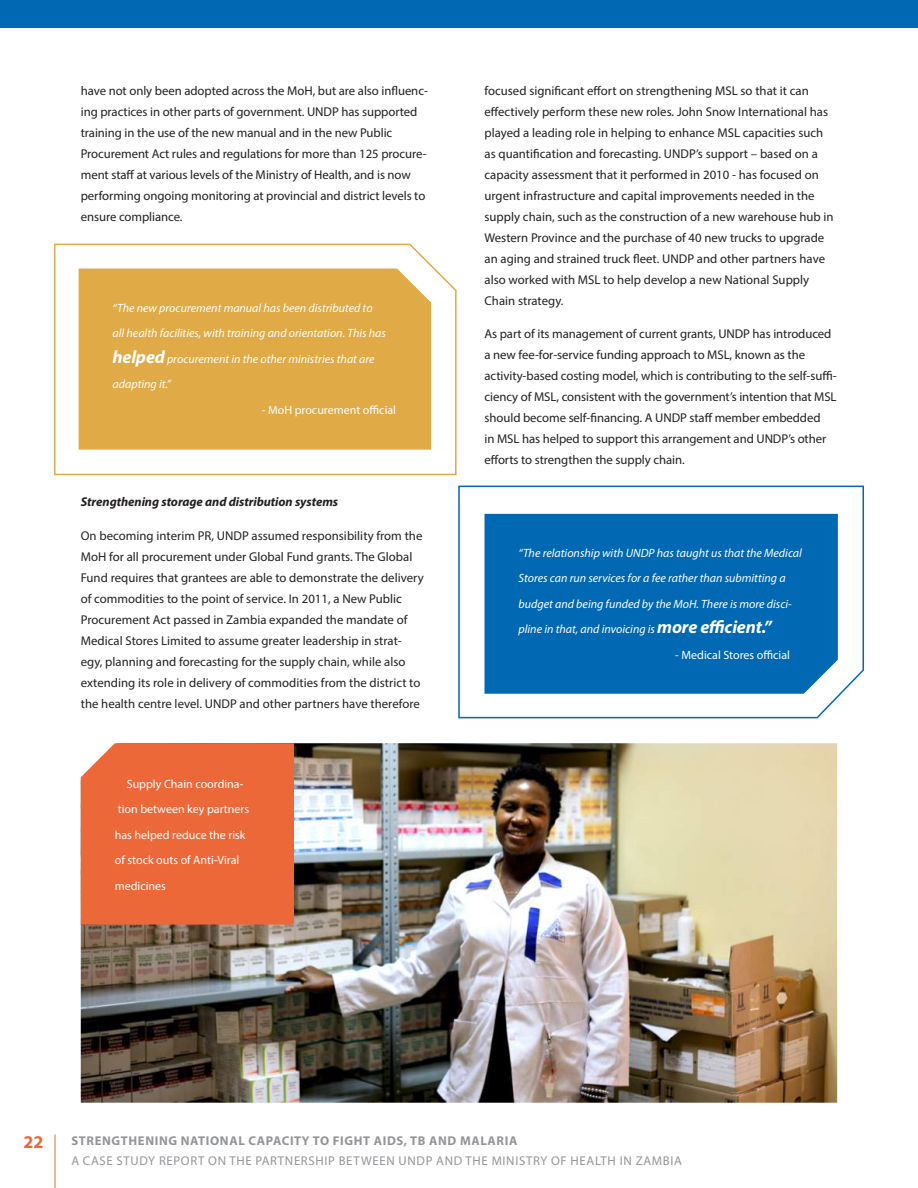
<style>
.page{position:relative;width:918px;height:1188px;background:#fff}
.page>*{position:absolute;margin:0;border:0;box-sizing:border-box;transform-origin:0 0}
.t1{font:700 18px "Myriad Pro";color:#ec6839}
.t2{font:12.75px/21px "Myriad Pro";color:#231f20}
.t3{font:12.75px "Myriad Pro";letter-spacing:.055em;color:#939598}
.t4{font:700 12.75px "Myriad Pro";letter-spacing:.05em;color:#939598}
.t5{font:italic 700 12.75px "Myriad Pro";letter-spacing:-.005em;color:#231f20}
.t6{font:italic 12px/25.5px "Myriad Pro";color:#fff}
.t7{font:12px/25.5px "Myriad Pro";color:#fff}
.s1{font-weight:700;font-size:18px}
</style>
<div class="page">
<div style="left:0;top:0;width:918px;height:27px;background:#0168b3"></div>
<hr style="left:55px;top:1135px;width:1px;height:53px;background:#ec6839">
<svg style="left:54px;top:243px;width:403px;height:233px"></svg>
<div style="left:79px;top:269px;width:352px;height:181px;background:#e0aa46"></div>
<img style="left:81px;top:743px;width:756px;height:360px">
<div style="left:81px;top:743px;width:213px;height:182px;background:#ec6839"></div>
<svg style="left:458px;top:485px;width:406px;height:234px"></svg>
<div style="left:485px;top:514px;width:353px;height:180px;background:#0168b3"></div>
<p class="t2" style="left:81px;top:80px;width:349px">have not only been adopted across the MoH, but are also influenc&shy;ing practices in other parts of government. UNDP has supported training in the use of the new manual and in the new Public Procurement Act rules and regulations for more than 125 procure&shy;ment staff at various levels of the Ministry of Health, and is now performing ongoing monitoring at provincial and district levels to ensure compliance.</p>
<p class="t6" style="left:113px;top:295px;width:275px">“The new procurement manual has been distributed to all health facilities, with training and orientation. This has <span class="s1">helped</span> procurement in the other ministries that are adapting it.”</p>
<p class="t7" style="left:262px;top:397px;width:136px">- MoH procurement official</p>
<p class="t5" style="left:81px;top:494px;width:259px">Strengthening storage and distribution systems</p>
<p class="t2" style="left:81px;top:525px;width:344px">On becoming interim PR, UNDP assumed responsibility from the MoH for all procurement under Global Fund grants. The Global Fund requires that grantees are able to demonstrate the delivery of commodities to the point of service. In 2011, a New Public Procurement Act passed in Zambia expanded the mandate of Medical Stores Limited to assume greater leadership in strat&shy;egy, planning and forecasting for the supply chain, while also extending its role in delivery of commodities from the district to the health centre level. UNDP and other partners have therefore</p>
<p class="t7" style="left:115px;top:771px;width:136px;text-indent:12px">Supply Chain coordina&shy;tion between key partners has helped reduce the risk of stock outs of Anti-Viral medicines</p>
<p class="t2" style="left:485px;top:80px;width:351px">focused significant effort on strengthening MSL so that it can effectively perform these new roles. John Snow International has played a leading role in helping to enhance MSL capacities such as quantification and forecasting. UNDP’s support – based on a capacity assessment that it performed in 2010 - has focused on urgent infrastructure and capital improvements needed in the supply chain, such as the construction of a new warehouse hub in Western Province and the purchase of 40 new trucks to upgrade an aging and strained truck fleet. UNDP and other partners have also worked with MSL to help develop a new National Supply Chain strategy.</p>
<p class="t2" style="left:485px;top:323px;width:354px">As part of its management of current grants, UNDP has introduced a new fee-for-service funding approach to MSL, known as the activity-based costing model, which is contributing to the self-suffi&shy;ciency of MSL, consistent with the government’s intention that MSL should become self-financing. A UNDP staff member embedded<br>in MSL has helped to support this arrangement and UNDP’s other efforts to strengthen the supply chain.</p>
<p class="t6" style="left:519px;top:540px;width:285px">“The relationship with UNDP has taught us that the Medical Stores can run services for a fee rather than submitting a budget and being funded by the MoH. There is more disci&shy;pline in that, and invoicing is <span class="s1">more efficient.”</span></p>
<p class="t7" style="left:675px;top:642px;width:116px">- Medical Stores official</p>
<h1 class="t1" style="left:23px;top:1130px;width:21px">22</h1>
<p class="t4" style="left:71px;top:1132px;width:448px">STRENGTHENING NATIONAL CAPACITY TO FIGHT AIDS, TB AND MALARIA</p>
<p class="t3" style="left:71px;top:1152px;width:612px">A CASE STUDY REPORT ON THE PARTNERSHIP BETWEEN UNDP AND THE MINISTRY OF HEALTH IN ZAMBIA</p>
</div>
